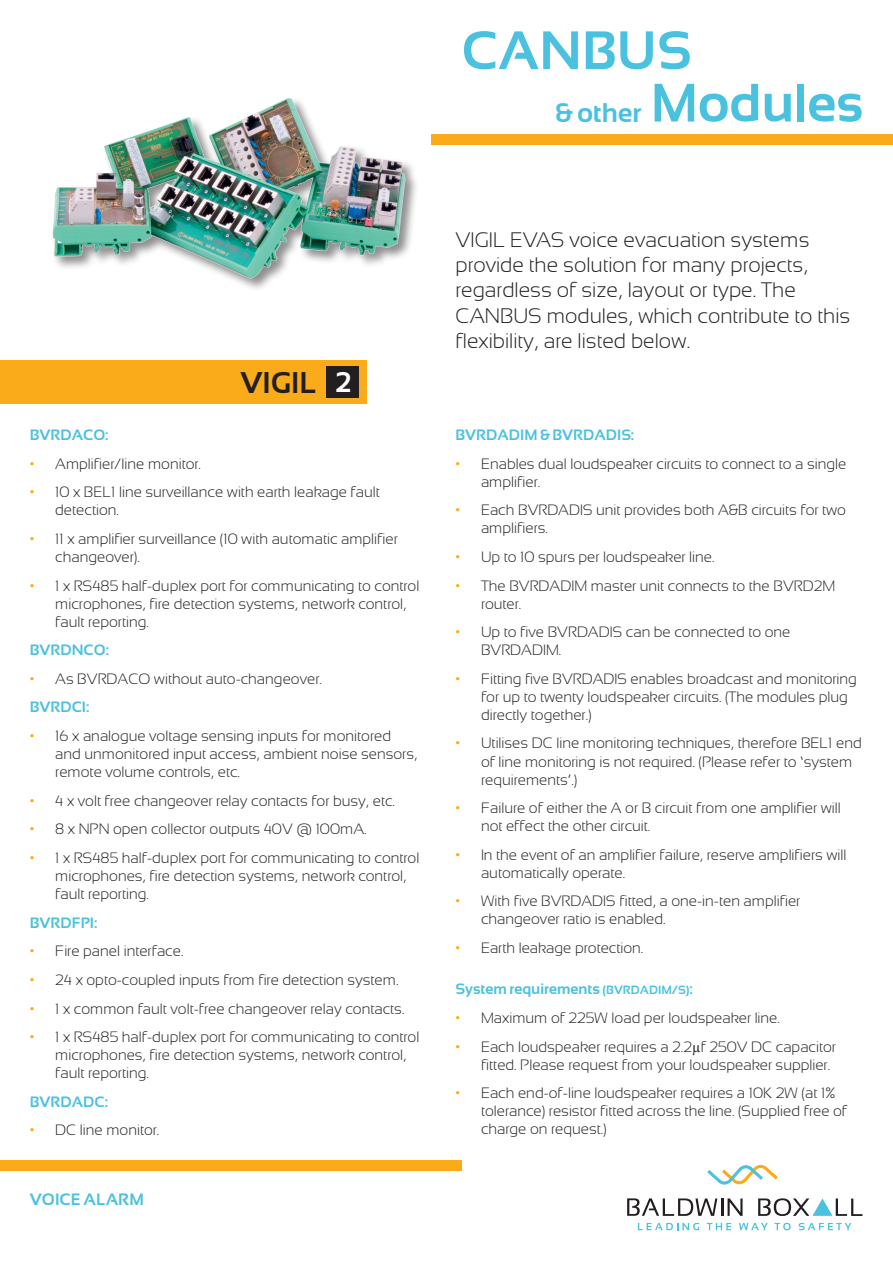
<style>
.page{position:relative;width:893px;height:1263px;background:#fff}
.page>*{position:absolute;margin:0;border:0;box-sizing:border-box;transform-origin:0 0}
.Page_Heading_p1{font:700 54px "Sansation";color:#4ac1df}
.t1{font:700 30px "Sansation";color:#231f20}
.t2{font:700 28.5px "Sansation";color:#fff}
.First_para_front_pag{font:300 21px/25.2px "Sansation";color:#231f20}
.Product_Category{font:700 16.5px "Sansation";color:#4ac1df}
.t3{font:300 15px/18px "Sansation";color:#231f20}
.sub_heading_blue{font:700 15px "Sansation";color:#4ac1df}
.s1{font-size:27px}
.s2{color:#faab1a}
.s3{font-size:12px}
.s4{font-family:"Times New Roman";font-weight:400}
</style>
<div class="page">
<div style="left:432px;top:135px;width:461px;height:10px;background:#faab1a"></div>
<div style="left:0;top:360px;width:367px;height:44px;background:#faab1a"></div>
<div style="left:326px;top:366px;width:33px;height:32px;background:#231f20"></div>
<svg style="left:638px;top:1223px;width:61px;height:7px"></svg>
<svg style="left:707px;top:1223px;width:24px;height:7px"></svg>
<svg style="left:739px;top:1223px;width:29px;height:7px"></svg>
<svg style="left:774px;top:1223px;width:17px;height:7px"></svg>
<svg style="left:799px;top:1223px;width:52px;height:7px"></svg>
<svg style="left:707px;top:1165px;width:71px;height:19px"></svg>
<svg style="left:627px;top:1198px;width:90px;height:18px"></svg>
<hr style="left:721px;top:1198px;width:3px;height:18px;background:#231f20">
<svg style="left:727px;top:1198px;width:16px;height:18px"></svg>
<svg style="left:758px;top:1198px;width:104px;height:18px"></svg>
<div style="left:0;top:1160px;width:461px;height:11px;background:#faab1a"></div>
<div style="left:51px;top:97px;width:368px;height:195px;background:#231f20;opacity:.51"></div>
<img style="left:52px;top:98px;width:354px;height:181px">
<p class="Page_Heading_p1" style="left:461px;top:20px;width:231px">CANBUS</p>
<p class="Page_Heading_p1" style="left:555px;top:73px;width:310px"><span class="s1">&amp; other</span> Modules</p>
<p class="t1" style="left:240px;top:366px;width:78px">VIGIL</p>
<p class="t2" style="left:335px;top:366px;width:18px">2</p>
<p class="sub_heading_blue" style="left:30px;top:426px;width:80px">BVRDACO:</p>
<p class="t3" style="left:30px;top:454px;width:173px"><span class="s2">•</span> Amplifier/line monitor.</p>
<p class="t3" style="left:55px;top:483px;width:326px;text-indent:-26px"><span class="s2">•</span> 10 x BEL1 line surveillance with earth leakage fault detection.</p>
<p class="t3" style="left:55px;top:530px;width:344px;text-indent:-26px"><span class="s2">•</span> 11 x amplifier surveillance (10 with automatic amplifier changeover).</p>
<p class="t3" style="left:55px;top:576px;width:366px;text-indent:-26px"><span class="s2">•</span> 1 x RS485 half-duplex port for communicating to control microphones, fire detection systems, network control, fault reporting.</p>
<p class="sub_heading_blue" style="left:30px;top:642px;width:81px">BVRDNCO:</p>
<p class="t3" style="left:30px;top:670px;width:294px"><span class="s2">•</span> As BVRDACO without auto-changeover.</p>
<p class="sub_heading_blue" style="left:30px;top:699px;width:61px">BVRDCI:</p>
<p class="t3" style="left:55px;top:727px;width:364px;text-indent:-26px"><span class="s2">•</span> 16 x analogue voltage sensing inputs for monitored and unmonitored input access, ambient noise sensors, remote volume controls, etc.</p>
<p class="t3" style="left:30px;top:792px;width:367px"><span class="s2">•</span> 4 x volt free changeover relay contacts for busy, etc.</p>
<p class="t3" style="left:30px;top:820px;width:338px"><span class="s2">•</span> 8 x NPN open collector outputs 40V @ 100mA.</p>
<p class="t3" style="left:55px;top:849px;width:366px;text-indent:-26px"><span class="s2">•</span> 1 x RS485 half-duplex port for communicating to control microphones, fire detection systems, network control, fault reporting.</p>
<p class="sub_heading_blue" style="left:30px;top:914px;width:69px">BVRDFPI:</p>
<p class="t3" style="left:30px;top:942px;width:155px"><span class="s2">•</span> Fire panel interface.</p>
<p class="t3" style="left:30px;top:971px;width:370px"><span class="s2">•</span> 24 x opto-coupled inputs from fire detection system.</p>
<p class="t3" style="left:30px;top:999px;width:376px"><span class="s2">•</span> 1 x common fault volt-free changeover relay contacts.</p>
<p class="t3" style="left:55px;top:1028px;width:366px;text-indent:-26px"><span class="s2">•</span> 1 x RS485 half-duplex port for communicating to control microphones, fire detection systems, network control, fault reporting.</p>
<p class="sub_heading_blue" style="left:30px;top:1093px;width:80px">BVRDADC:</p>
<p class="t3" style="left:30px;top:1121px;width:131px"><span class="s2">•</span> DC line monitor.</p>
<p class="Product_Category" style="left:30px;top:1190px;width:116px">VOICE ALARM</p>
<p class="First_para_front_pag" style="left:455px;top:227px;width:396px">VIGIL EVAS voice evacuation systems provide the solution for many projects, regardless of size, layout or type. The CANBUS modules, which contribute to this flexibility, are listed below.</p>
<p class="sub_heading_blue" style="left:455px;top:426px;width:180px">BVRDADIM &amp; BVRDADIS:</p>
<p class="t3" style="left:481px;top:454px;width:367px;text-indent:-26px"><span class="s2">•</span> Enables dual loudspeaker circuits to connect to a single amplifier.</p>
<p class="t3" style="left:481px;top:501px;width:367px;text-indent:-26px"><span class="s2">•</span> Each BVRDADIS unit provides both A&amp;B circuits for two amplifiers.</p>
<p class="t3" style="left:455px;top:548px;width:261px"><span class="s2">•</span> Up to 10 spurs per loudspeaker line.</p>
<p class="t3" style="left:481px;top:576px;width:356px;text-indent:-26px"><span class="s2">•</span> The BVRDADIM master unit connects to the BVRD2M router.</p>
<p class="t3" style="left:481px;top:623px;width:311px;text-indent:-26px"><span class="s2">•</span> Up to five BVRDADIS can be connected to one<br>BVRDADIM.</p>
<p class="t3" style="left:481px;top:670px;width:377px;text-indent:-26px"><span class="s2">•</span> Fitting five BVRDADIS enables broadcast and monitoring for up to twenty loudspeaker circuits. (The modules plug directly together.)</p>
<p class="t3" style="left:481px;top:734px;width:382px;text-indent:-26px"><span class="s2">•</span> Utilises DC line monitoring techniques, therefore BEL1 end of line monitoring is not required. (Please refer to ‘system requirements’.)</p>
<p class="t3" style="left:481px;top:799px;width:361px;text-indent:-26px"><span class="s2">•</span> Failure of either the A or B circuit from one amplifier will not effect the other circuit.</p>
<p class="t3" style="left:481px;top:846px;width:367px;text-indent:-26px"><span class="s2">•</span> In the event of an amplifier failure, reserve amplifiers will automatically operate.</p>
<p class="t3" style="left:481px;top:892px;width:321px;text-indent:-26px"><span class="s2">•</span> With five BVRDADIS fitted, a one-in-ten amplifier changeover ratio is enabled.</p>
<p class="t3" style="left:455px;top:939px;width:189px"><span class="s2">•</span> Earth leakage protection.</p>
<p class="sub_heading_blue" style="left:455px;top:981px;width:239px">System requirements <span class="s3">(BVRDADIM/S)</span>:</p>
<p class="t3" style="left:455px;top:1009px;width:326px"><span class="s2">•</span> Maximum of 225W load per loudspeaker line.</p>
<p class="t3" style="left:481px;top:1037px;width:357px;text-indent:-26px"><span class="s2">•</span> Each loudspeaker requires a 2.2<span class="s4">µ</span>f 250V DC capacitor fitted. Please request from your loudspeaker supplier.</p>
<p class="t3" style="left:481px;top:1084px;width:368px;text-indent:-26px"><span class="s2">•</span> Each end-of-line loudspeaker requires a 10K 2W (at 1% tolerance) resistor fitted across the line. (Supplied free of charge on request.)</p>
</div>
